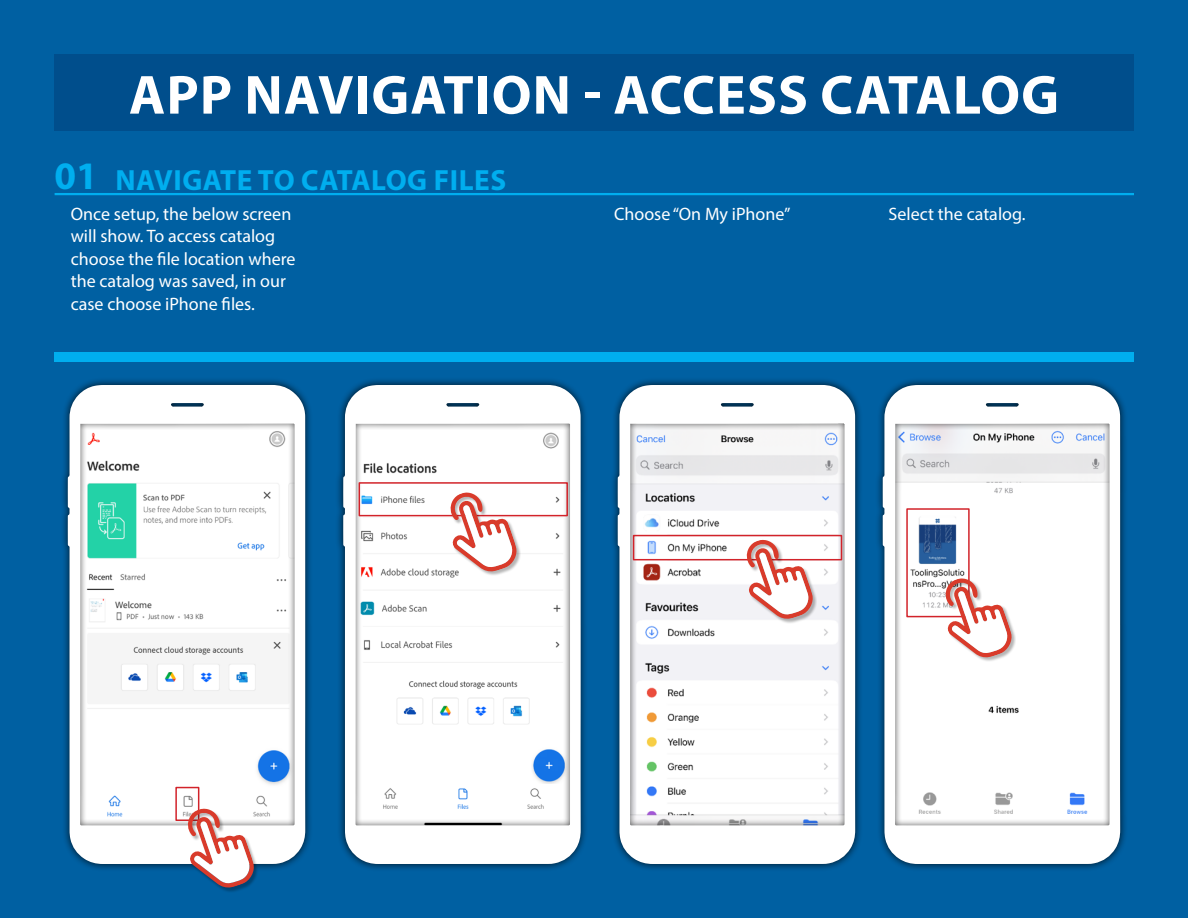
<style>
.page{position:relative;width:1188px;height:918px;background:#0060a2}
.page>*{position:absolute;margin:0;border:0;box-sizing:border-box;transform-origin:0 0}
.t1{font:700 55.5px "Myriad Pro";letter-spacing:.02em;color:#fff}
.t2{font:700 29.25px "Myriad Pro";letter-spacing:.02em;color:#00aeef}
.t3{font:18px/22.5px "Myriad Pro";color:#fff}
.s1{font-size:39px}
</style>
<div class="page">
<div style="left:54px;top:54px;width:1080px;height:77px;background:#004e8c"></div>
<hr style="left:55px;top:193px;width:1079px;height:2px;background:#00aeef">
<div style="left:54px;top:352px;width:1080px;height:9px;background:#00aeef"></div>
<div style="left:60px;top:378px;width:253px;height:494px;background:#000;opacity:.75"></div>
<svg style="left:68px;top:385px;width:237px;height:479px;background:#eaf2f3"></svg>
<div style="left:336px;top:378px;width:252px;height:494px;background:#000;opacity:.75"></div>
<svg style="left:343px;top:385px;width:238px;height:479px;background:#f1f4f6"></svg>
<div style="left:610px;top:378px;width:253px;height:494px;background:#000;opacity:.75"></div>
<svg style="left:618px;top:385px;width:237px;height:479px;background:#eff0f2"></svg>
<div style="left:875px;top:378px;width:253px;height:494px;background:#000;opacity:.75"></div>
<svg style="left:883px;top:385px;width:237px;height:479px;background:#f1f3f5"></svg>
<div style="left:175px;top:787px;width:24px;height:34px;border:2px solid #d2232a"></div>
<div style="left:359px;top:482px;width:209px;height:34px;border:2px solid #d2232a"></div>
<div style="left:633px;top:535px;width:209px;height:25px;border:2px solid #d2232a"></div>
<div style="left:906px;top:508px;width:64px;height:109px;border:2px solid #d2232a"></div>
<div style="left:188px;top:809px;width:70px;height:84px;background:#000;opacity:.29"></div>
<svg style="left:187px;top:807px;width:68px;height:81px;background:#d1b5b8"></svg>
<div style="left:450px;top:493px;width:71px;height:83px;background:#000;opacity:.29"></div>
<svg style="left:449px;top:491px;width:69px;height:81px;background:#efc7c4"></svg>
<div style="left:747px;top:540px;width:70px;height:84px;background:#000;opacity:.29"></div>
<svg style="left:746px;top:539px;width:68px;height:80px;background:#edc5c1"></svg>
<div style="left:945px;top:579px;width:71px;height:83px;background:#000;opacity:.29"></div>
<svg style="left:944px;top:577px;width:69px;height:81px;background:#efc8c4"></svg>
<h1 class="t1" style="left:129px;top:59px;width:932px">APP NAVIGATION - ACCESS CATALOG</h1>
<h2 class="t2" style="left:55px;top:161px;width:453px"><span class="s1">01</span> NAVIGATE TO CATALOG FILES</h2>
<p class="t3" style="left:71px;top:202px;width:226px">Once setup, the below screen will show. To access catalog choose the file location where the catalog was saved, in our case choose iPhone files.</p>
<p class="t3" style="left:614px;top:202px;width:178px">Choose “On My iPhone”</p>
<p class="t3" style="left:889px;top:202px;width:139px">Select the catalog.</p>
</div>
